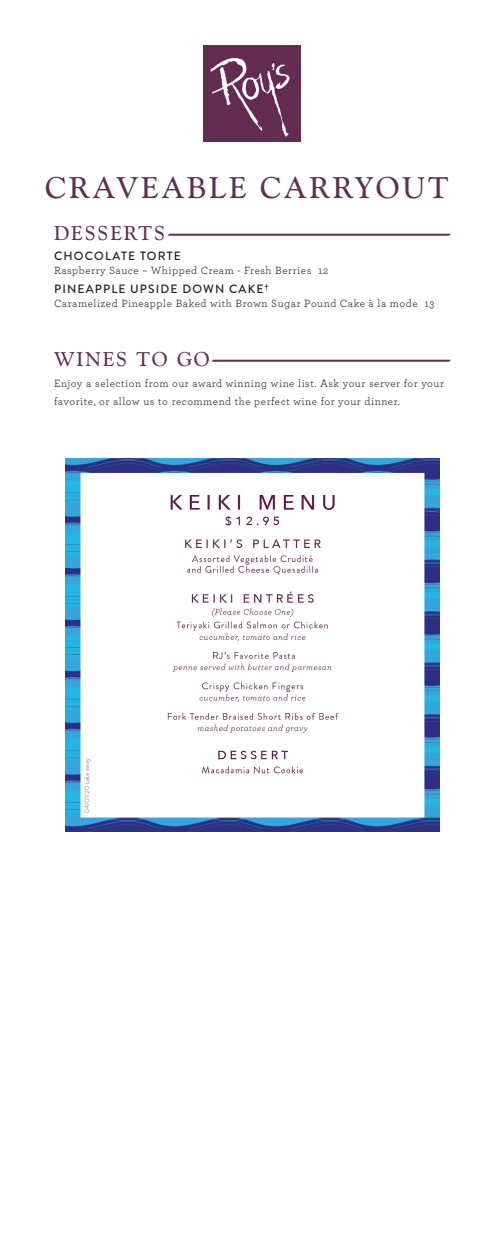
<style>
.page{position:relative;width:504px;height:1260px;background:#fff}
.page>*{position:absolute;margin:0;border:0;box-sizing:border-box;transform-origin:0 0}
.t1{font:30px "Goudy Catalogue BT";letter-spacing:.1em;color:#632e4f}
.t2{font:20px "Goudy Catalogue BT";letter-spacing:.1em;color:#632e4f}
.t3{font:500 12px "Brandon Grotesque";letter-spacing:.095em;color:#231f20}
.t4{font:11px "Archer";letter-spacing:.05em;color:#231f20}
</style>
<div class="page">
<img style="left:204px;top:45px;width:96px;height:96px">
<hr style="left:168px;top:234px;width:282px;height:2px;background:#632e4f">
<img style="left:65px;top:458px;width:375px;height:373px">
<hr style="left:212px;top:360px;width:238px;height:2px;background:#632e4f">
<p class="t1" style="left:45px;top:169px;width:405px">CRAVEABLE CARRYOUT</p>
<p class="t2" style="left:54px;top:221px;width:112px">DESSERTS</p>
<p class="t3" style="left:54px;top:248px;width:128px">CHOCOLATE TORTE</p>
<p class="t4" style="left:54px;top:263px;width:276px">Raspberry Sauce – Whipped Cream - Fresh Berries 12</p>
<p class="t3" style="left:54px;top:280px;width:216px">PINEAPPLE UPSIDE DOWN CAKE<sup>†</sup></p>
<p class="t4" style="left:54px;top:296px;width:382px">Caramelized Pineapple Baked with Brown Sugar Pound Cake à la mode 13</p>
<p class="t2" style="left:54px;top:347px;width:157px">WINES TO GO</p>
<p class="t4" style="left:54px;top:376px;width:391px">Enjoy a selection from our award winning wine list. Ask your server for your</p>
<p class="t4" style="left:54px;top:394px;width:347px">favorite, or allow us to recommend the perfect wine for your dinner.</p>
</div>
